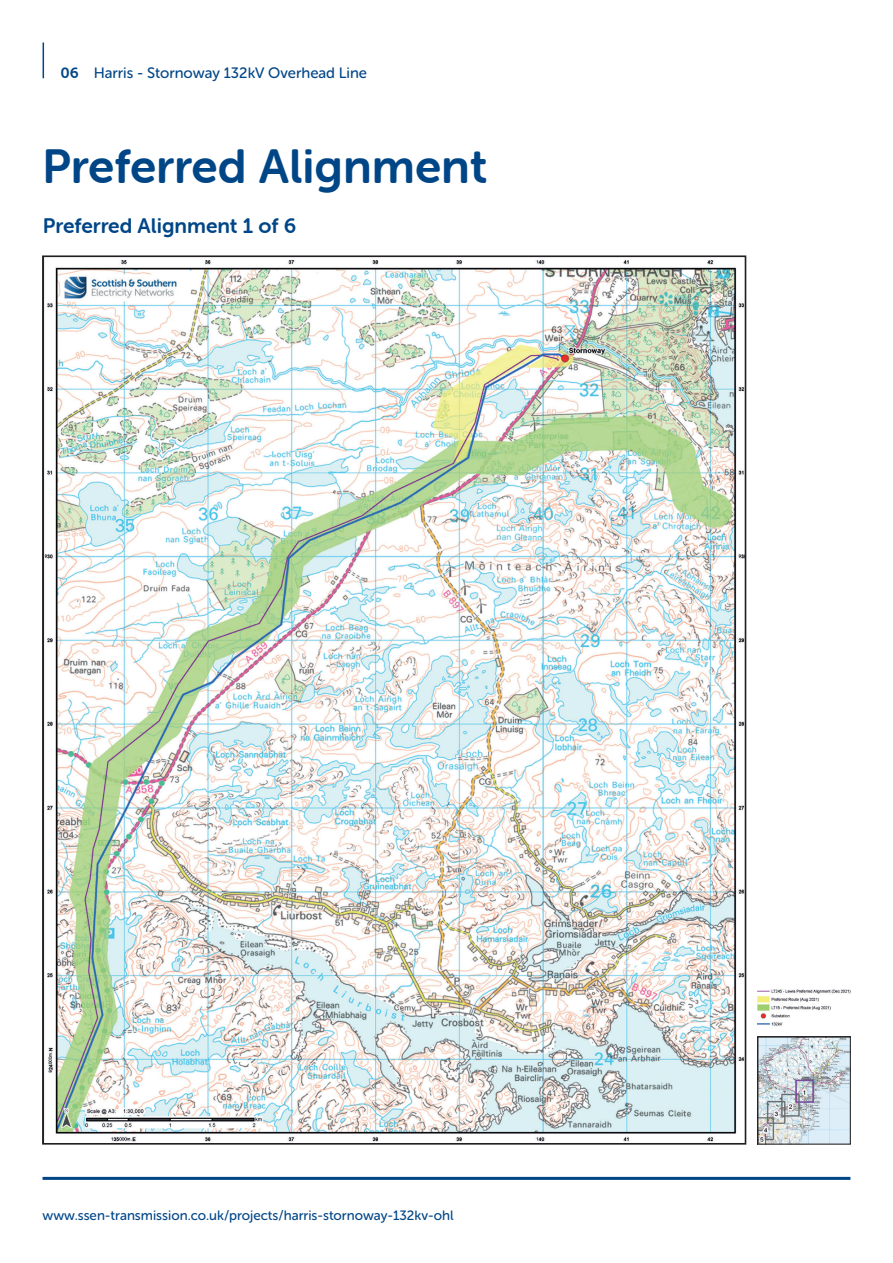
<style>
.page{position:relative;width:893px;height:1263px;background:#fff}
.page>*{position:absolute;margin:0;border:0;box-sizing:border-box;transform-origin:0 0}
.t1{font:48px "Museo Sans Rounded 700";color:#004687}
.t2{font:21px "Museo Sans Rounded 700";color:#004687}
.t3{font:15px "Museo Sans Rounded 500";color:#004687}
.t4{font:13.5px "Museo Sans Rounded 500";color:#004687}
.s1{font-family:"Museo Sans Rounded 700"}
</style>
<div class="page">
<hr style="left:43px;top:1177px;width:807px;height:3px;background:#004687">
<hr style="left:43px;top:43px;width:1px;height:35px;background:#004687">
<img style="left:45px;top:260px;width:698px;height:881px">
<img style="left:757px;top:989px;width:94px;height:37px">
<img style="left:759px;top:1038px;width:90px;height:104px">
<div style="left:757px;top:1036px;width:94px;height:108px;border:1px solid #231f20"></div>
<p class="t3" style="left:60px;top:65px;width:308px"><span class="s1">06</span> Harris - Stornoway 132kV Overhead Line</p>
<p class="t1" style="left:42px;top:140px;width:447px">Preferred Alignment</p>
<p class="t2" style="left:43px;top:214px;width:255px">Preferred Alignment 1 of 6</p>
<p class="t4" style="left:43px;top:1208px;width:413px">www.ssen-transmission.co.uk/projects/harris-stornoway-132kv-ohl</p>
</div>
